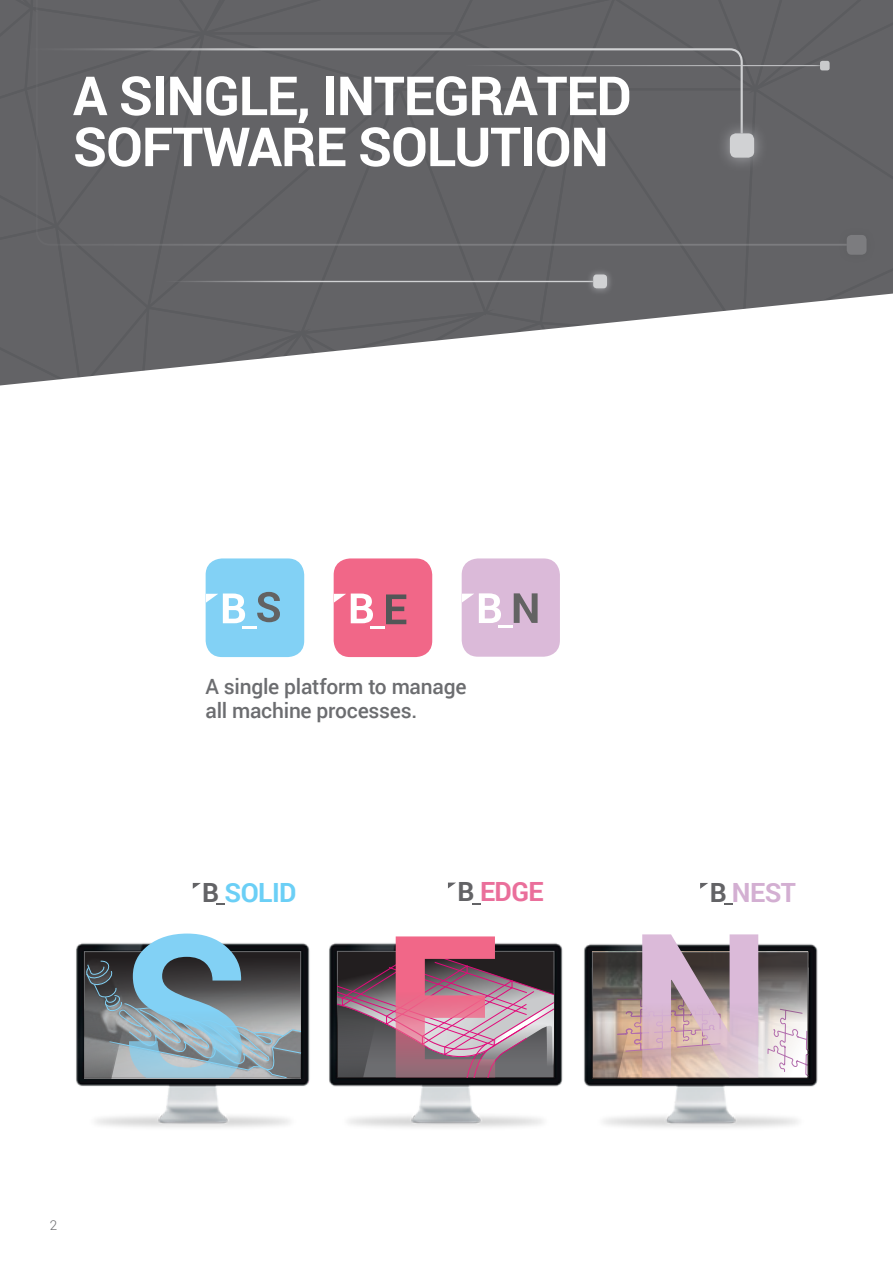
<style>
.page{position:relative;width:893px;height:1263px;background:#fff}
.page>*{position:absolute;margin:0;border:0;box-sizing:border-box;transform-origin:0 0}
.t1{font:700 54px/51px "Roboto";letter-spacing:-.02em;color:#fff}
.t2{font:700 26.4px "Roboto";letter-spacing:-.02em;color:#6bcff6}
.t3{font:700 26.4px "Roboto";color:#ea6f9b}
.t4{font:700 26.4px "Roboto";color:#d3afd2}
.t5{font:500 21px/24px "Roboto";letter-spacing:-.01em;color:#6c6d70}
.t6{font:300 13.5px "Roboto";color:#6c6d70}
.s1{color:#636366}
</style>
<div class="page">
<svg style="left:0;top:0;width:893px;height:386px"></svg>
<div style="left:0;top:47px;width:35px;height:88px;background:#636366"></div>
<hr style="left:0;top:65px;width:820px;height:1px;background:#c9cacc">
<hr style="left:145px;top:281px;width:448px;height:1px;background:#d1d2d4">
<svg style="left:586px;top:267px;width:28px;height:28px"></svg>
<div style="left:593px;top:274px;width:14px;height:14px;background:#d1d2d4;border-radius:3px"></div>
<div style="left:838px;top:226px;width:37px;height:38px;background:#626265"></div>
<div style="left:847px;top:235px;width:19px;height:20px;background:#7c7c7f;border-radius:5px"></div>
<div style="left:35px;top:0;width:813px;height:247px;background:#636366"></div>
<svg style="left:700px;top:883px;width:8px;height:6px"></svg>
<svg style="left:448px;top:882px;width:8px;height:6px"></svg>
<svg style="left:193px;top:883px;width:8px;height:6px"></svg>
<div style="left:206px;top:558px;width:98px;height:99px;background:#82d1f5;border-radius:16px"></div>
<svg style="left:206px;top:592px;width:74px;height:36px"></svg>
<div style="left:334px;top:558px;width:98px;height:99px;background:#f16788;border-radius:16px"></div>
<svg style="left:334px;top:593px;width:72px;height:35px"></svg>
<div style="left:462px;top:558px;width:98px;height:99px;background:#dbbad9;border-radius:16px"></div>
<svg style="left:462px;top:593px;width:76px;height:35px"></svg>
<img style="left:329px;top:943px;width:234px;height:185px">
<svg style="left:336px;top:936px;width:218px;height:142px;background:#956c7b"></svg>
<img style="left:584px;top:934px;width:234px;height:194px">
<svg style="left:767px;top:941px;width:42px;height:175px"></svg>
<svg style="left:758px;top:954px;width:48px;height:69px;background:#837e7e"></svg>
<svg style="left:592px;top:934px;width:166px;height:144px;background:#b6a0a6"></svg>
<img style="left:76px;top:943px;width:234px;height:185px">
<svg style="left:84px;top:933px;width:218px;height:145px;background:#7c929d"></svg>
<p class="t1" style="left:73px;top:68px;width:560px">A SINGLE, INTEGRATED<br>SOFTWARE SOLUTION</p>
<p class="t6" style="left:50px;top:1215px;width:9px">2</p>
<p class="t5" style="left:206px;top:674px;width:262px">A single platform to manage all machine processes.</p>
<p class="t2" style="left:202px;top:873px;width:96px"><span class="s1">B</span> SOLID</p>
<p class="t3" style="left:457px;top:873px;width:88px"><span class="s1">B</span> EDGE</p>
<p class="t4" style="left:710px;top:873px;width:88px"><span class="s1">B</span> NEST</p>
</div>
